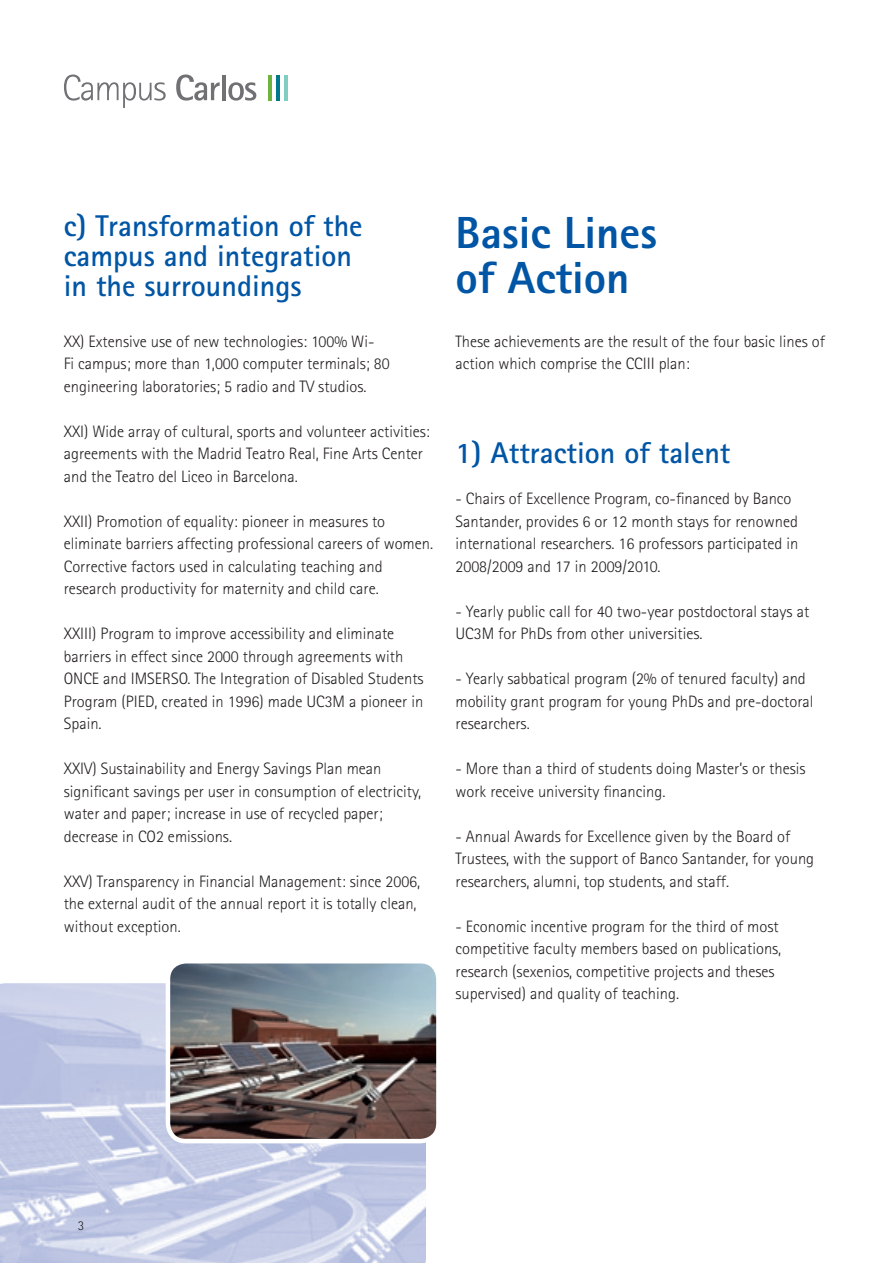
<style>
.page{position:relative;width:893px;height:1263px;background:#fff}
.page>*{position:absolute;margin:0;border:0;box-sizing:border-box;transform-origin:0 0}
.t1{font:800 45px/45px "Rotis Sans Serif";color:#0155a5}
.t2{font:700 30px/30px "Rotis Sans Serif";color:#0155a5}
.t3{font:300 16.5px/22.5px "Rotis Sans Serif";color:#231f20}
</style>
<div class="page">
<svg style="left:64px;top:75px;width:102px;height:33px"></svg>
<svg style="left:176px;top:75px;width:44px;height:26px"></svg>
<hr style="left:222px;top:75px;width:3px;height:25px;background:#717074">
<svg style="left:228px;top:82px;width:28px;height:19px"></svg>
<hr style="left:268px;top:75px;width:4px;height:25px;background:#6cb43f">
<hr style="left:276px;top:75px;width:4px;height:25px;background:#00788b">
<hr style="left:284px;top:75px;width:4px;height:25px;background:#81cdc1">
<img style="left:0;top:983px;width:426px;height:280px">
<img style="left:168px;top:961px;width:270px;height:180px;border-radius:18px">
<div style="left:166px;top:959px;width:275px;height:184px;border:4px solid #fff;border-radius:18px"></div>
<h2 class="t2" style="left:64px;top:211px;width:300px">c) Transformation of the campus and integration in the surroundings</h2>
<p class="t3" style="left:64px;top:330px;width:327px">xx) Extensive use of new technologies: 100% Wi-<br>Fi campus; more than 1,000 computer terminals; 80 engineering laboratories; 5 radio and TV studios.</p>
<p class="t3" style="left:64px;top:420px;width:367px">xxi) Wide array of cultural, sports and volunteer activities: agreements with the Madrid Teatro Real, Fine Arts Center and the Teatro del Liceo in Barcelona.</p>
<p class="t3" style="left:64px;top:510px;width:371px">xxii) Promotion of equality: pioneer in measures to eliminate barriers affecting professional careers of women.<br>Corrective factors used in calculating teaching and research productivity for maternity and child care.</p>
<p class="t3" style="left:64px;top:622px;width:361px">xxiii) Program to improve accessibility and eliminate barriers in effect since 2000 through agreements with ONCE and IMSERSO. The Integration of Disabled Students Program (PIED, created in 1996) made UC3M a pioneer in Spain.</p>
<p class="t3" style="left:64px;top:757px;width:359px">xxiv) Sustainability and Energy Savings Plan mean significant savings per user in consumption of electricity, water and paper; increase in use of recycled paper; decrease in CO2 emissions.</p>
<p class="t3" style="left:64px;top:870px;width:358px">xxv) Transparency in Financial Management: since 2006, the external audit of the annual report it is totally clean, without exception.</p>
<h1 class="t1" style="left:455px;top:209px;width:203px">Basic Lines of Action</h1>
<p class="t3" style="left:455px;top:330px;width:371px">These achievements are the result of the four basic lines of action which comprise the CCIII plan:</p>
<h2 class="t2" style="left:455px;top:437px;width:276px">1) Attraction of talent</h2>
<p class="t3" style="left:455px;top:487px;width:344px">- Chairs of Excellence Program, co-financed by Banco Santander, provides 6 or 12 month stays for renowned international researchers. 16 professors participated in 2008/2009 and 17 in 2009/2010.</p>
<p class="t3" style="left:455px;top:600px;width:355px">- Yearly public call for 40 two-year postdoctoral stays at<br>UC3M for PhDs from other universities.</p>
<p class="t3" style="left:455px;top:667px;width:360px">- Yearly sabbatical program (2% of tenured faculty) and mobility grant program for young PhDs and pre-doctoral researchers.</p>
<p class="t3" style="left:455px;top:757px;width:352px">- More than a third of students doing Master’s or thesis work receive university financing.</p>
<p class="t3" style="left:455px;top:825px;width:360px">- Annual Awards for Excellence given by the Board of<br>Trustees, with the support of Banco Santander, for young researchers, alumni, top students, and staff.</p>
<p class="t3" style="left:455px;top:915px;width:327px">- Economic incentive program for the third of most competitive faculty members based on publications, research (sexenios, competitive projects and theses supervised) and quality of teaching.</p>
</div>
